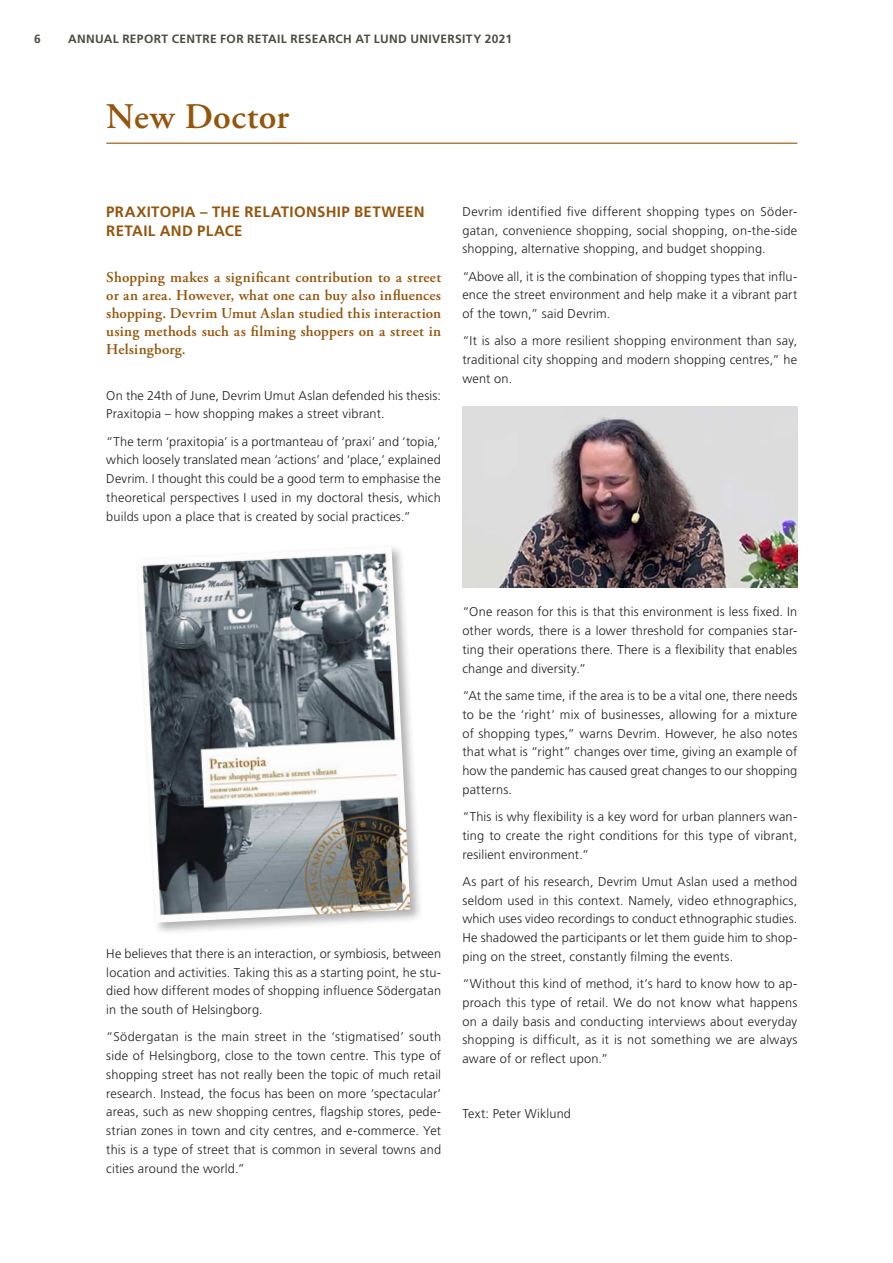
<style>
.page{position:relative;width:893px;height:1263px;background:#fff}
.page>*{position:absolute;margin:0;border:0;box-sizing:border-box;transform-origin:0 0}
.Brons_huvudrubriker{font:600 36px "Adobe Garamond Pro";letter-spacing:.01em;color:#94550c}
.Brons_Ingress{font:600 15px/18px "Adobe Garamond Pro";letter-spacing:.015em;color:#94550c;text-align:justify}
.Brons_Underrubrik_1{font:700 15px/18.8px "Frutiger LT Std";letter-spacing:.02em;color:#94550c}
.Svart_Brödtext_utan{font:300 12.75px/18.8px "Frutiger LT Std";letter-spacing:.015em;color:#231f20;text-align:justify}
.t1{font:700 12px "Frutiger LT Std";letter-spacing:.03em;color:#4c4b43}
</style>
<div class="page">
<hr style="left:106px;top:143px;width:691px;height:1px;background:#94550c">
<div style="left:134px;top:544px;width:289px;height:392px;background:#231f20;opacity:.35"></div>
<img style="left:137px;top:546px;width:273px;height:377px">
<img style="left:462px;top:406px;width:335px;height:182px">
<p class="t1" style="left:34px;top:32px;width:8px">6</p>
<p class="t1" style="left:68px;top:32px;width:446px">ANNUAL REPORT CENTRE FOR RETAIL RESEARCH AT LUND UNIVERSITY 2021</p>
<p class="Brons_huvudrubriker" style="left:106px;top:96px;width:184px">New Doctor</p>
<p class="Brons_Underrubrik_1" style="left:106px;top:203px;width:320px">PRAXITOPIA – THE RELATIONSHIP BETWEEN<br>RETAIL AND PLACE</p>
<p class="Brons_Ingress" style="left:106px;top:268px;width:336px">Shopping makes a significant contribution to a street or an area. However, what one can buy also influences shopping. Devrim Umut Aslan studied this interaction using methods such as filming shoppers on a street in Helsingborg.</p>
<p class="Svart_Brödtext_utan" style="left:106px;top:386px;width:336px">On the 24th of June, Devrim Umut Aslan defended his thesis:<br>Praxitopia – how shopping makes a street vibrant.</p>
<p class="Svart_Brödtext_utan" style="left:106px;top:432px;width:336px">“The term ‘praxitopia’ is a portmanteau of ‘praxi’ and ‘topia,’ which loosely translated mean ‘actions’ and ‘place,’ explained Devrim. I thought this could be a good term to emphasise the theoretical perspectives I used in my doctoral thesis, which builds upon a place that is created by social practices.”</p>
<p class="Svart_Brödtext_utan" style="left:462px;top:202px;width:336px">Devrim identified five different shopping types on Söder&shy;gatan, convenience shopping, social shopping, on-the-side shopping, alternative shopping, and budget shopping.</p>
<p class="Svart_Brödtext_utan" style="left:462px;top:267px;width:336px">“Above all, it is the combination of shopping types that influ&shy;ence the street environment and help make it a vibrant part of the town,” said Devrim.</p>
<p class="Svart_Brödtext_utan" style="left:462px;top:332px;width:336px">“It is also a more resilient shopping environment than say, traditional city shopping and modern shopping centres,” he went on.</p>
<p class="Svart_Brödtext_utan" style="left:106px;top:944px;width:336px">He believes that there is an interaction, or symbiosis, between location and activities. Taking this as a starting point, he stu&shy;died how different modes of shopping influence Södergatan in the south of Helsingborg.</p>
<p class="Svart_Brödtext_utan" style="left:106px;top:1028px;width:336px">“Södergatan is the main street in the ‘stigmatised’ south side of Helsingborg, close to the town centre. This type of shopping street has not really been the topic of much retail research. Instead, the focus has been on more ‘spectacular’ areas, such as new shopping centres, flagship stores, pede&shy;strian zones in town and city centres, and e-commerce. Yet this is a type of street that is common in several towns and cities around the world.”</p>
<p class="Svart_Brödtext_utan" style="left:462px;top:603px;width:336px">“One reason for this is that this environment is less fixed. In other words, there is a lower threshold for companies star&shy;ting their operations there. There is a flexibility that enables change and diversity.”</p>
<p class="Svart_Brödtext_utan" style="left:462px;top:686px;width:336px">“At the same time, if the area is to be a vital one, there needs to be the ‘right’ mix of businesses, allowing for a mixture of shopping types,” warns Devrim. However, he also notes that what is “right” changes over time, giving an example of how the pandemic has caused great changes to our shopping patterns.</p>
<p class="Svart_Brödtext_utan" style="left:462px;top:807px;width:336px">“This is why flexibility is a key word for urban planners wan&shy;ting to create the right conditions for this type of vibrant, resilient environment.”</p>
<p class="Svart_Brödtext_utan" style="left:462px;top:872px;width:336px">As part of his research, Devrim Umut Aslan used a method seldom used in this context. Namely, video ethnographics, which uses video recordings to conduct ethnographic studies.<br>He shadowed the participants or let them guide him to shop&shy;ping on the street, constantly filming the events.</p>
<p class="Svart_Brödtext_utan" style="left:462px;top:974px;width:336px">“Without this kind of method, it’s hard to know how to ap&shy;proach this type of retail. We do not know what happens on a daily basis and conducting interviews about everyday shopping is difficult, as it is not something we are always aware of or reflect upon.”</p>
<p class="Svart_Brödtext_utan" style="left:462px;top:1104px;width:110px">Text: Peter Wiklund</p>
</div>
